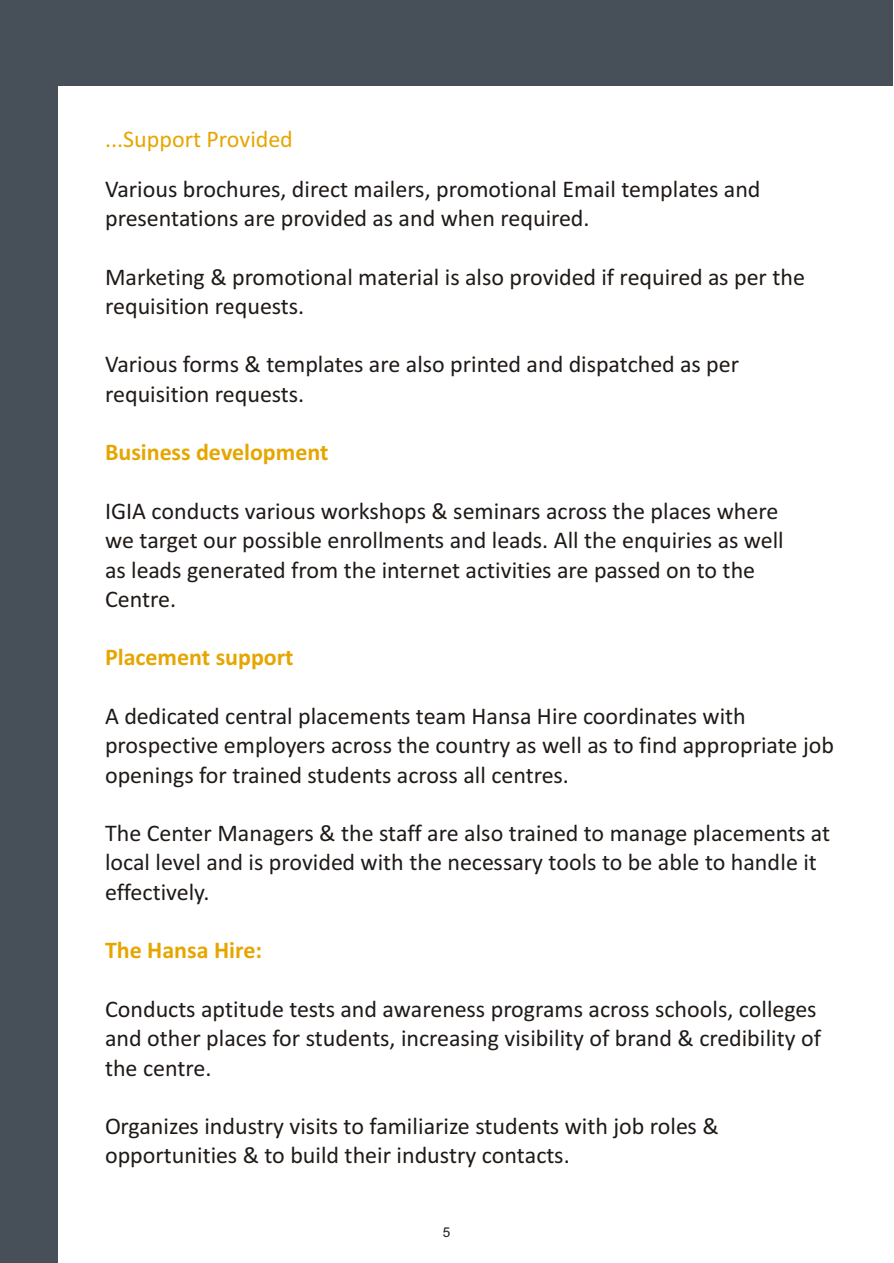
<style>
.page{position:relative;width:894px;height:1263px;background:#fff}
.page>*{position:absolute;margin:0;border:0;box-sizing:border-box;transform-origin:0 0}
.t1{font:24px/29.2px "Calibri";color:#1f1a17}
.t2{font:700 24px "Calibri";color:#e6a600}
.t3{font:24px "Calibri";color:#e6a600}
.t4{font:13.5px "Arial";color:#1f1a17}
</style>
<div class="page">
<div style="left:0;top:0;width:893px;height:1263px;background:#474f59"></div>
<div style="left:59px;top:87px;width:834px;height:1176px;background:#fff"></div>
<p class="t3" style="left:105px;top:129px;width:189px">...Support Provided</p>
<p class="t1" style="left:105px;top:176px;width:657px">Various brochures, direct mailers, promotional Email templates and presentations are provided as and when required.</p>
<p class="t1" style="left:105px;top:264px;width:701px">Marketing &amp; promotional material is also provided if required as per the requisition requests.</p>
<p class="t1" style="left:105px;top:352px;width:636px">Various forms &amp; templates are also printed and dispatched as per requisition requests.</p>
<p class="t2" style="left:105px;top:442px;width:225px">Business development</p>
<p class="t1" style="left:105px;top:498px;width:680px">IGIA conducts various workshops &amp; seminars across the places where we target our possible enrollments and leads. All the enquiries as well as leads generated from the internet activities are passed on to the Centre.</p>
<p class="t2" style="left:105px;top:647px;width:190px">Placement support</p>
<p class="t1" style="left:105px;top:703px;width:730px">A dedicated central placements team Hansa Hire coordinates with prospective employers across the country as well as to find appropriate job openings for trained students across all centres.</p>
<p class="t1" style="left:105px;top:821px;width:727px">The Center Managers &amp; the staff are also trained to manage placements at local level and is provided with the necessary tools to be able to handle it effectively.</p>
<p class="t2" style="left:105px;top:940px;width:159px">The Hansa Hire:</p>
<p class="t1" style="left:105px;top:996px;width:718px">Conducts aptitude tests and awareness programs across schools, colleges and other places for students, increasing visibility of brand &amp; credibility of the centre.</p>
<p class="t1" style="left:105px;top:1114px;width:615px">Organizes industry visits to familiarize students with job roles &amp; opportunities &amp; to build their industry contacts.</p>
<p class="t4" style="left:443px;top:1227px;width:9px">5</p>
</div>
